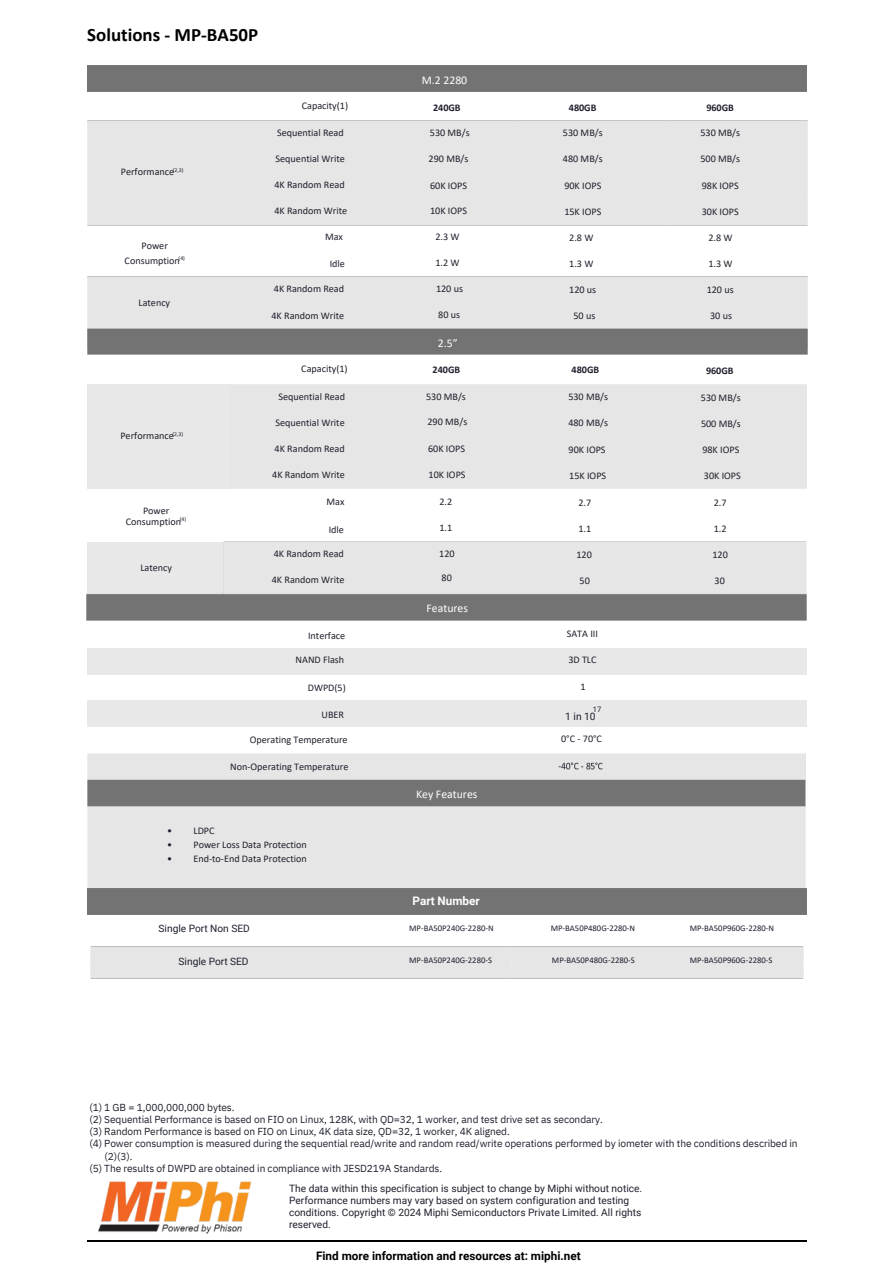
<style>
.page{position:relative;width:894px;height:1264px;background:#fff}
.page>*{position:absolute;margin:0;border:0;box-sizing:border-box;transform-origin:0 0}
.t1{font:700 18.9px "Calibri";color:#000}
.t2{font:700 11.7px "Roboto";color:#000}
.t3{font:11.7px "Calibri";color:#fff}
.t4{font:700 11.7px "Roboto";color:#fefefe}
.t5{font:10.2px/14.2px "Calibri";color:#1e1f2c;text-align:justify}
.t6{font:10.2px/12px "IBM Plex Sans";letter-spacing:-.01em;color:#1e202d}
.t7{font:10.2px/12px "Roboto";color:#1e1f2c}
.t8{font:700 10.2px "Calibri";color:#1e1f2c}
.t9{font:10.2px "Roboto";color:#1d202d}
.t10{font:10.2px "Roboto";color:#1e202d}
.t11{font:8.7px "Calibri";color:#1d202d}
.t12{font:7.5px "Roboto";color:#1e202d}
.t13{font:5.85px "Calibri";color:#1e1f2c}
</style>
<div class="page">
<div style="left:87px;top:594px;width:719px;height:26px;background:#737373"></div>
<div style="left:87px;top:779px;width:719px;height:26px;background:#737373"></div>
<img style="left:552px;top:755px;width:57px;height:21px">
<div style="left:87px;top:384px;width:142px;height:104px;background:#e8e8e8"></div>
<div style="left:87px;top:888px;width:719px;height:26px;background:#737373"></div>
<hr style="left:87px;top:1239px;width:719px;height:2px;background:#000">
<img style="left:98px;top:1181px;width:153px;height:53px">
<p class="t1" style="left:87px;top:26px;width:172px">Solutions - MP-BA50P</p>
<h6 class="t5" style="left:121px;top:165px;width:55px">Performance</h6>
<h6 class="t13" style="left:173px;top:168px;width:12px">(2,3)</h6>
<h6 class="t5" style="left:141px;top:239px;width:28px">Power</h6>
<h6 class="t5" style="left:125px;top:254px;width:57px">Consumption</h6>
<h6 class="t13" style="left:178px;top:256px;width:8px">(4)</h6>
<h5 class="t5" style="left:138px;top:296px;width:33px">Latency</h5>
<h6 class="t5" style="left:120px;top:429px;width:55px">Performance</h6>
<p class="t13" style="left:172px;top:432px;width:12px">(2,3)</p>
<p class="t5" style="left:143px;top:504px;width:28px">Power</p>
<p class="t5" style="left:126px;top:515px;width:57px">Consumption</p>
<p class="t13" style="left:180px;top:516px;width:8px">(4)</p>
<p class="t5" style="left:140px;top:562px;width:33px">Latency</p>
<p class="t5" style="left:302px;top:100px;width:48px">Capacity(1)</p>
<p class="t5" style="left:277px;top:126px;width:68px">Sequential Read</p>
<h6 class="t5" style="left:275px;top:152px;width:71px">Sequential Write</h6>
<h6 class="t5" style="left:274px;top:178px;width:72px">4K Random Read</h6>
<h6 class="t5" style="left:274px;top:204px;width:74px">4K Random Write</h6>
<h6 class="t5" style="left:325px;top:230px;width:19px">Max</h6>
<p class="t5" style="left:329px;top:258px;width:17px">Idle</p>
<p class="t5" style="left:274px;top:282px;width:72px">4K Random Read</p>
<h5 class="t5" style="left:271px;top:309px;width:74px">4K Random Write</h5>
<p class="t5" style="left:301px;top:362px;width:48px">Capacity(1)</p>
<p class="t5" style="left:278px;top:390px;width:68px">Sequential Read</p>
<h6 class="t5" style="left:275px;top:416px;width:71px">Sequential Write</h6>
<h6 class="t5" style="left:274px;top:442px;width:72px">4K Random Read</h6>
<h6 class="t5" style="left:272px;top:468px;width:74px">4K Random Write</h6>
<h6 class="t5" style="left:326px;top:495px;width:19px">Max</h6>
<p class="t5" style="left:328px;top:523px;width:17px">Idle</p>
<p class="t5" style="left:273px;top:547px;width:72px">4K Random Read</p>
<h5 class="t5" style="left:272px;top:573px;width:74px">4K Random Write</h5>
<p class="t5" style="left:167px;top:824px;width:7px">• • •</p>
<p class="t5" style="left:308px;top:629px;width:39px">Interface</p>
<p class="t5" style="left:295px;top:653px;width:50px">NAND Flash</p>
<h6 class="t5" style="left:308px;top:681px;width:40px">DWPD(5)</h6>
<h6 class="t5" style="left:321px;top:708px;width:24px">UBER</h6>
<p class="t5" style="left:250px;top:733px;width:99px">Operating Temperature</p>
<p class="t5" style="left:230px;top:760px;width:120px">Non-Operating Temperature</p>
<h5 class="t5" style="left:193px;top:824px;width:115px;text-align:left">LDPC<br>Power Loss Data Protection<br>End-to-End Data Protection</h5>
<h6 class="t9" style="left:159px;top:922px;width:93px">Single Port Non SED</h6>
<p class="t9" style="left:178px;top:955px;width:71px">Single Port SED</p>
<p class="t3" style="left:421px;top:75px;width:47px">M.2 2280</p>
<p class="t8" style="left:433px;top:103px;width:29px">240GB</p>
<p class="t5" style="left:430px;top:126px;width:41px">530 MB/s</p>
<p class="t5" style="left:428px;top:152px;width:41px">290 MB/s</p>
<p class="t5" style="left:430px;top:179px;width:39px">60K IOPS</p>
<p class="t5" style="left:430px;top:204px;width:39px">10K IOPS</p>
<p class="t5" style="left:435px;top:230px;width:26px">2.3 W</p>
<p class="t5" style="left:435px;top:256px;width:26px">1.2 W</p>
<p class="t5" style="left:436px;top:282px;width:29px">120 us</p>
<p class="t5" style="left:438px;top:308px;width:23px">80 us</p>
<h1 class="t3" style="left:438px;top:338px;width:21px">2.5”</h1>
<p class="t8" style="left:432px;top:366px;width:29px">240GB</p>
<p class="t5" style="left:426px;top:390px;width:41px">530 MB/s</p>
<p class="t5" style="left:427px;top:415px;width:41px">290 MB/s</p>
<p class="t5" style="left:428px;top:442px;width:39px">60K IOPS</p>
<p class="t5" style="left:428px;top:468px;width:39px">10K IOPS</p>
<p class="t5" style="left:439px;top:495px;width:14px">2.2</p>
<p class="t5" style="left:439px;top:522px;width:14px">1.1</p>
<p class="t5" style="left:439px;top:547px;width:17px">120</p>
<p class="t5" style="left:441px;top:571px;width:12px">80</p>
<h2 class="t3" style="left:426px;top:603px;width:43px">Features</h2>
<p class="t3" style="left:416px;top:789px;width:63px">Key Features</p>
<p class="t4" style="left:412px;top:894px;width:69px">Part Number</p>
<p class="t8" style="left:568px;top:103px;width:29px">480GB</p>
<h6 class="t5" style="left:562px;top:126px;width:41px">530 MB/s</h6>
<h6 class="t5" style="left:562px;top:152px;width:41px">480 MB/s</h6>
<p class="t5" style="left:564px;top:179px;width:39px">90K IOPS</p>
<p class="t5" style="left:564px;top:205px;width:39px">15K IOPS</p>
<p class="t5" style="left:569px;top:231px;width:26px">2.8 W</p>
<p class="t5" style="left:569px;top:257px;width:26px">1.3 W</p>
<h5 class="t5" style="left:569px;top:283px;width:29px">120 us</h5>
<p class="t5" style="left:573px;top:309px;width:23px">50 us</p>
<p class="t8" style="left:571px;top:366px;width:29px">480GB</p>
<h6 class="t5" style="left:568px;top:390px;width:41px">530 MB/s</h6>
<h6 class="t5" style="left:568px;top:417px;width:41px">480 MB/s</h6>
<p class="t5" style="left:568px;top:443px;width:39px">90K IOPS</p>
<p class="t5" style="left:569px;top:469px;width:39px">15K IOPS</p>
<p class="t5" style="left:578px;top:496px;width:14px">2.7</p>
<p class="t5" style="left:578px;top:522px;width:14px">1.1</p>
<p class="t5" style="left:576px;top:548px;width:17px">120</p>
<p class="t5" style="left:579px;top:574px;width:12px">50</p>
<h4 class="t5" style="left:566px;top:627px;width:33px">SATA III</h4>
<p class="t5" style="left:568px;top:653px;width:30px">3D TLC</p>
<h5 class="t5" style="left:580px;top:680px;width:7px">1</h5>
<p class="t12" style="left:592px;top:705px;width:10px">17</p>
<p class="t10" style="left:565px;top:710px;width:32px">1 in 10</p>
<p class="t5" style="left:561px;top:732px;width:42px">0°C - 70°C</p>
<p class="t8" style="left:706px;top:103px;width:29px">960GB</p>
<p class="t5" style="left:700px;top:126px;width:41px">530 MB/s</p>
<p class="t5" style="left:700px;top:152px;width:41px">500 MB/s</p>
<p class="t5" style="left:701px;top:179px;width:39px">98K IOPS</p>
<p class="t5" style="left:701px;top:205px;width:39px">30K IOPS</p>
<p class="t5" style="left:708px;top:231px;width:26px">2.8 W</p>
<p class="t5" style="left:708px;top:257px;width:26px">1.3 W</p>
<p class="t5" style="left:706px;top:283px;width:29px">120 us</p>
<p class="t5" style="left:710px;top:309px;width:23px">30 us</p>
<p class="t8" style="left:705px;top:366px;width:29px">960GB</p>
<p class="t5" style="left:700px;top:391px;width:41px">530 MB/s</p>
<p class="t5" style="left:700px;top:417px;width:41px">500 MB/s</p>
<p class="t5" style="left:702px;top:443px;width:39px">98K IOPS</p>
<p class="t5" style="left:703px;top:469px;width:39px">30K IOPS</p>
<p class="t5" style="left:713px;top:496px;width:14px">2.7</p>
<h4 class="t5" style="left:713px;top:523px;width:14px">1.2</h4>
<p class="t5" style="left:712px;top:548px;width:17px">120</p>
<h6 class="t5" style="left:714px;top:574px;width:12px">30</h6>
<h6 class="t11" style="left:409px;top:924px;width:86px">MP-BA50P240G-2280-N</h6>
<p class="t11" style="left:550px;top:924px;width:86px">MP-BA50P480G-2280-N</p>
<p class="t11" style="left:689px;top:924px;width:86px">MP-BA50P960G-2280-N</p>
<p class="t11" style="left:409px;top:956px;width:84px">MP-BA50P240G-2280-S</p>
<p class="t11" style="left:552px;top:956px;width:84px">MP-BA50P480G-2280-S</p>
<p class="t11" style="left:689px;top:956px;width:84px">MP-BA50P960G-2280-S</p>
<h4 class="t6" style="left:89px;top:1100px;width:709px">(1) 1 GB = 1,000,000,000 bytes.<br>(2) Sequential Performance is based on FIO on Linux, 128K, with QD=32, 1 worker, and test drive set as secondary.<br>(3) Random Performance is based on FIO on Linux, 4K data size, QD=32, 1 worker, 4K aligned.<br>(4) Power consumption is measured during the sequential read/write and random read/write operations performed by iometer with the conditions described in</h4>
<p class="t6" style="left:105px;top:1149px;width:30px">(2)(3).</p>
<p class="t6" style="left:89px;top:1161px;width:354px">(5) The results of DWPD are obtained in compliance with JESD219A Standards.</p>
<h3 class="t7" style="left:289px;top:1182px;width:354px">The data within this specification is subject to change by Miphi without notice.<br>Performance numbers may vary based on system configuration and testing conditions. Copyright © 2024 Miphi Semiconductors Private Limited. All rights reserved.</h3>
<p class="t2" style="left:316px;top:1249px;width:266px">Find more information and resources at: miphi.net</p>
</div>
